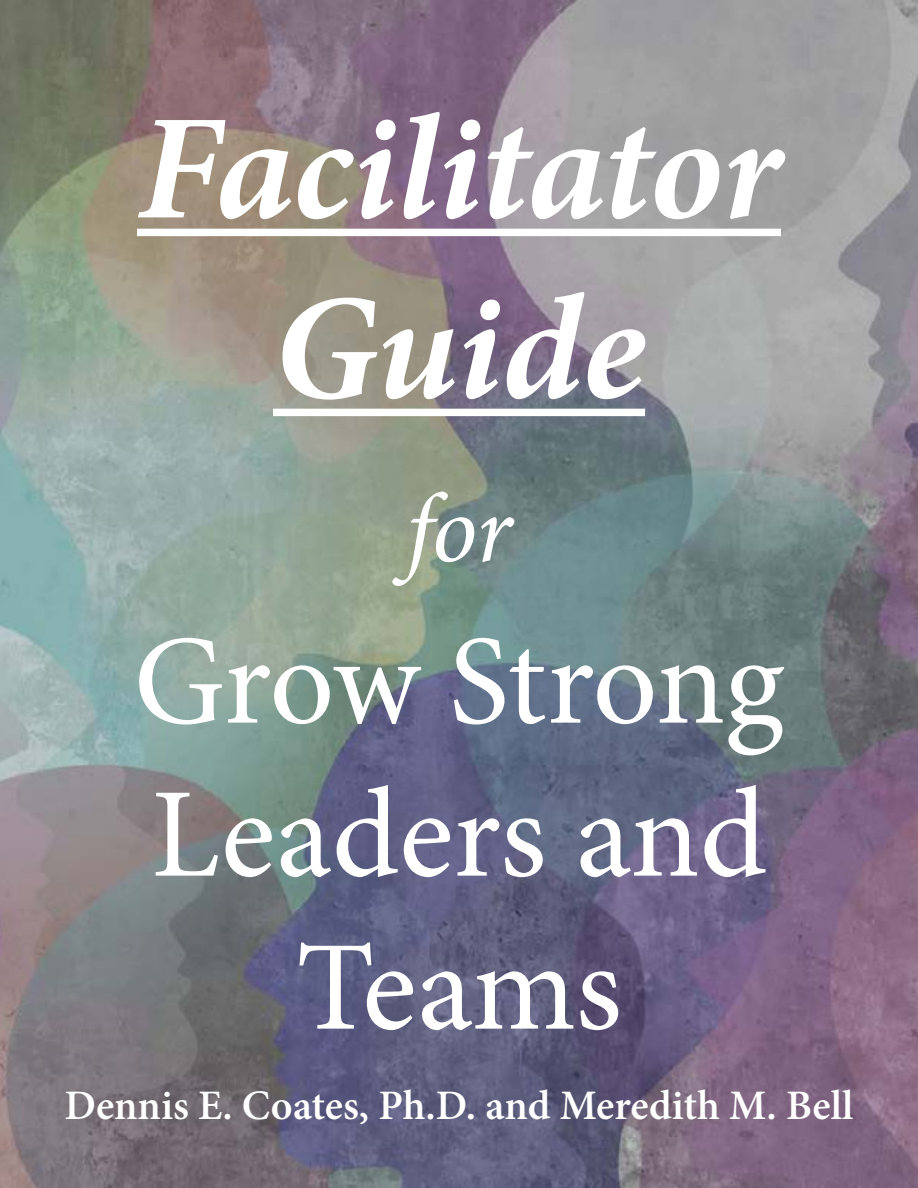
<style>
.page{position:relative;width:918px;height:1188px;background:#fff}
.page>*{position:absolute;margin:0;border:0;box-sizing:border-box;transform-origin:0 0}
.t1{font:italic 700 150px/180px "Minion Pro";letter-spacing:-.005em;color:#fff;text-align:center}
.t2{font:127.5px/153px "Minion Pro";letter-spacing:-.01em;color:#fff;text-align:center}
.t3{font:italic 97.5px "Minion Pro";color:#fff}
.t4{font:600 42px "Minion Pro";color:#fff}
</style>
<div class="page">
<img style="left:0;top:0;width:918px;height:1188px">
<div style="left:137px;top:229px;width:644px;height:7px;background:#fff"></div>
<div style="left:273px;top:409px;width:372px;height:7px;background:#fff"></div>
<h1 class="t1" style="left:137px;top:77px;width:645px">Facilitator<br>Guide</h1>
<h3 class="t3" style="left:406px;top:463px;width:107px">for</h3>
<h2 class="t2" style="left:134px;top:606px;width:652px">Grow Strong<br>Leaders and<br>Teams</h2>
<p class="t4" style="left:64px;top:1077px;width:791px">Dennis E. Coates, Ph.D. and Meredith M. Bell</p>
</div>
